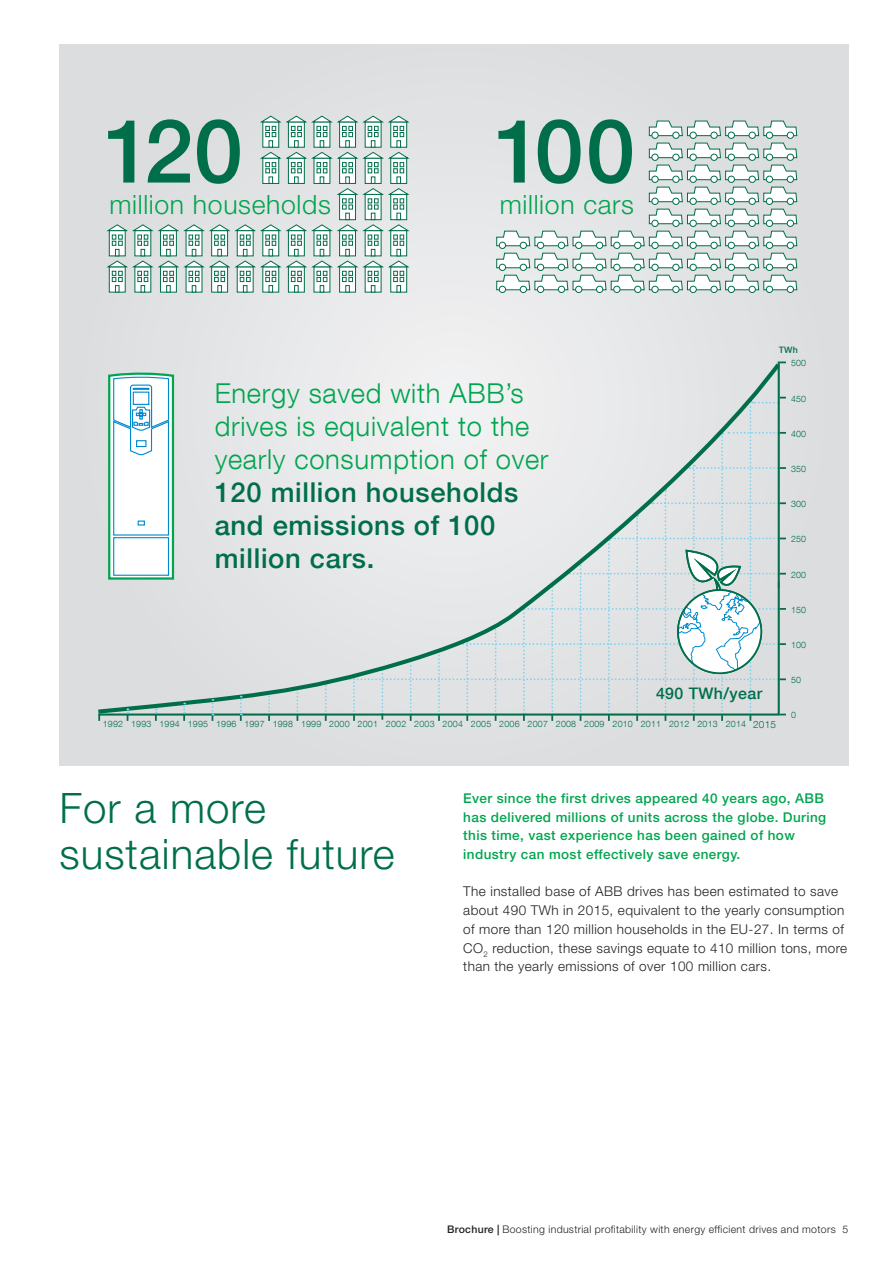
<style>
.page{position:relative;width:893px;height:1263px;background:#fff}
.page>*{position:absolute;margin:0;border:0;box-sizing:border-box;transform-origin:0 0}
.t1{font:500 88.5px "Helvetica Neue LT Com";letter-spacing:-.045em;color:#006f49}
.t2{font:300 42px/45.5px "Helvetica Neue LT Std";letter-spacing:.025em;color:#006f49}
.t3{font:300 27.3px/33px "Helvetica Neue LT Com";letter-spacing:.025em;color:#00a54f}
.t4{font:500 27.3px/33px "Helvetica Neue LT Com";letter-spacing:.025em;color:#006f49}
.t5{font:300 26.55px "Helvetica Neue LT Std";letter-spacing:.025em;color:#00a54f}
.t6{font:500 15.9px "Helvetica Neue LT Com";letter-spacing:.025em;color:#006f49}
.t7{font:300 13.5px/18.8px "Helvetica Neue LT Std";letter-spacing:.03em;color:#231f20}
.t8{font:500 13.5px/18.8px "Helvetica Neue LT Pro";letter-spacing:.03em;color:#00a54f}
.t9{font:300 10.5px "Helvetica Neue LT Std";letter-spacing:.03em;color:#231f20}
.t10{font:300 10.05px "Helvetica Neue LT Com";color:#006f49}
.t11{font:300 8.85px "Helvetica Neue LT Com";letter-spacing:.025em;color:#006f49}
.t12{font:500 8.85px "Helvetica Neue LT Com";color:#006f49}
.s1{font-weight:500}
.s2{font-family:"Helvetica Neue LT Pro";font-weight:500}
</style>
<div class="page">
<div style="left:60px;top:45px;width:788px;height:720px;background:linear-gradient(to right,#e0e1e3,#e0e1e3)"></div>
<svg style="left:94px;top:361px;width:688px;height:355px;background:#dfe2e3"></svg>
<svg style="left:98px;top:714px;width:2px;height:7px"></svg>
<svg style="left:127px;top:708px;width:2px;height:13px"></svg>
<svg style="left:155px;top:708px;width:2px;height:13px"></svg>
<svg style="left:183px;top:703px;width:2px;height:18px"></svg>
<svg style="left:240px;top:696px;width:2px;height:25px"></svg>
<svg style="left:212px;top:699px;width:1px;height:22px"></svg>
<svg style="left:107px;top:373px;width:68px;height:208px"></svg>
<svg style="left:343px;top:397px;width:443px;height:324px;background:#dce2e3"></svg>
<div style="left:677px;top:589px;width:85px;height:85px;border:2px solid #006f49;border-radius:50%"></div>
<svg style="left:105px;top:115px;width:306px;height:178px;background:#c8d8d4"></svg>
<div style="left:520px;top:286px;width:7px;height:7px;border:1px solid #006f49;border-radius:50%"></div>
<div style="left:499px;top:286px;width:7px;height:7px;border:1px solid #006f49;border-radius:50%"></div>
<div style="left:672px;top:286px;width:7px;height:7px;border:1px solid #006f49;border-radius:50%"></div>
<div style="left:651px;top:286px;width:8px;height:7px;border:1px solid #006f49;border-radius:50%"></div>
<div style="left:558px;top:286px;width:7px;height:7px;border:1px solid #006f49;border-radius:50%"></div>
<div style="left:537px;top:286px;width:7px;height:7px;border:1px solid #006f49;border-radius:50%"></div>
<div style="left:710px;top:286px;width:8px;height:7px;border:1px solid #006f49;border-radius:50%"></div>
<div style="left:690px;top:286px;width:7px;height:7px;border:1px solid #006f49;border-radius:50%"></div>
<div style="left:596px;top:286px;width:7px;height:7px;border:1px solid #006f49;border-radius:50%"></div>
<div style="left:575px;top:286px;width:7px;height:7px;border:1px solid #006f49;border-radius:50%"></div>
<div style="left:749px;top:286px;width:7px;height:7px;border:1px solid #006f49;border-radius:50%"></div>
<div style="left:728px;top:286px;width:7px;height:7px;border:1px solid #006f49;border-radius:50%"></div>
<div style="left:634px;top:286px;width:7px;height:7px;border:1px solid #006f49;border-radius:50%"></div>
<div style="left:613px;top:286px;width:7px;height:7px;border:1px solid #006f49;border-radius:50%"></div>
<svg style="left:496px;top:120px;width:302px;height:172px"></svg>
<div style="left:787px;top:286px;width:7px;height:7px;border:1px solid #006f49;border-radius:50%"></div>
<div style="left:766px;top:286px;width:7px;height:6px;background:#fff;border-radius:50%"></div>
<div style="left:766px;top:286px;width:7px;height:7px;border:1px solid #006f49;border-radius:50%"></div>
<h1 class="t1" style="left:103px;top:98px;width:141px">120</h1>
<h3 class="t5" style="left:109px;top:188px;width:223px">million households</h3>
<h1 class="t1" style="left:494px;top:98px;width:143px">100</h1>
<h3 class="t5" style="left:500px;top:188px;width:136px">million cars</h3>
<p class="t12" style="left:779px;top:344px;width:21px">TWh</p>
<h3 class="t3" style="left:215px;top:377px;width:335px">Energy saved with ABB’s drives is equivalent to the yearly consumption of over</h3>
<h3 class="t4" style="left:215px;top:476px;width:305px">120 million households and emissions of 100 million cars.</h3>
<p class="t6" style="left:656px;top:684px;width:108px">490 TWh/year</p>
<p class="t10" style="left:753px;top:718px;width:25px">2015</p>
<p class="t11" style="left:103px;top:719px;width:135px">1992 1993 1994 1995 1996</p>
<p class="t11" style="left:273px;top:719px;width:22px">1998</p>
<p class="t11" style="left:358px;top:719px;width:22px">2001</p>
<p class="t11" style="left:443px;top:719px;width:22px">2004</p>
<p class="t11" style="left:528px;top:719px;width:22px">2007</p>
<p class="t11" style="left:612px;top:719px;width:22px">2010</p>
<p class="t11" style="left:697px;top:719px;width:22px">2013</p>
<p class="t11" style="left:244px;top:719px;width:22px">1997</p>
<p class="t11" style="left:301px;top:719px;width:50px">1999 2000</p>
<p class="t11" style="left:386px;top:719px;width:50px">2002 2003</p>
<p class="t11" style="left:471px;top:719px;width:50px">2005 2006</p>
<p class="t11" style="left:556px;top:719px;width:50px">2008 2009</p>
<p class="t11" style="left:641px;top:719px;width:50px">2011 2012</p>
<p class="t11" style="left:726px;top:719px;width:22px">2014</p>
<p class="t11" style="left:791px;top:358px;width:17px">500</p>
<p class="t11" style="left:791px;top:393px;width:17px">450</p>
<p class="t11" style="left:791px;top:428px;width:17px">400</p>
<p class="t11" style="left:791px;top:463px;width:17px">350</p>
<p class="t11" style="left:791px;top:499px;width:17px">300</p>
<p class="t11" style="left:791px;top:534px;width:17px">250</p>
<p class="t11" style="left:791px;top:569px;width:17px">200</p>
<p class="t11" style="left:791px;top:604px;width:17px">150</p>
<p class="t11" style="left:791px;top:639px;width:17px">100</p>
<p class="t11" style="left:791px;top:675px;width:12px">50</p>
<p class="t11" style="left:791px;top:710px;width:6px">0</p>
<h2 class="t2" style="left:60px;top:784px;width:337px">For a more sustainable future</h2>
<p class="t8" style="left:463px;top:788px;width:364px">Ever since the first drives appeared 40 years ago, ABB has delivered millions of units across the globe. During this time, vast experience has been gained of how industry can most effectively save energy.</p>
<p class="t7" style="left:463px;top:882px;width:385px">The installed base of ABB drives has been estimated to save about 490 TWh in 2015, equivalent to the yearly consumption of more than 120 million households in the EU-27. In terms of CO<sub>2</sub> reduction, these savings equate to 410 million tons, more than the yearly emissions of over 100 million cars.</p>
<p class="t9" style="left:447px;top:1223px;width:403px"><span class="s1">Brochure</span> <span class="s2">|</span> Boosting industrial profitability with energy efficient drives and motors 5</p>
</div>
